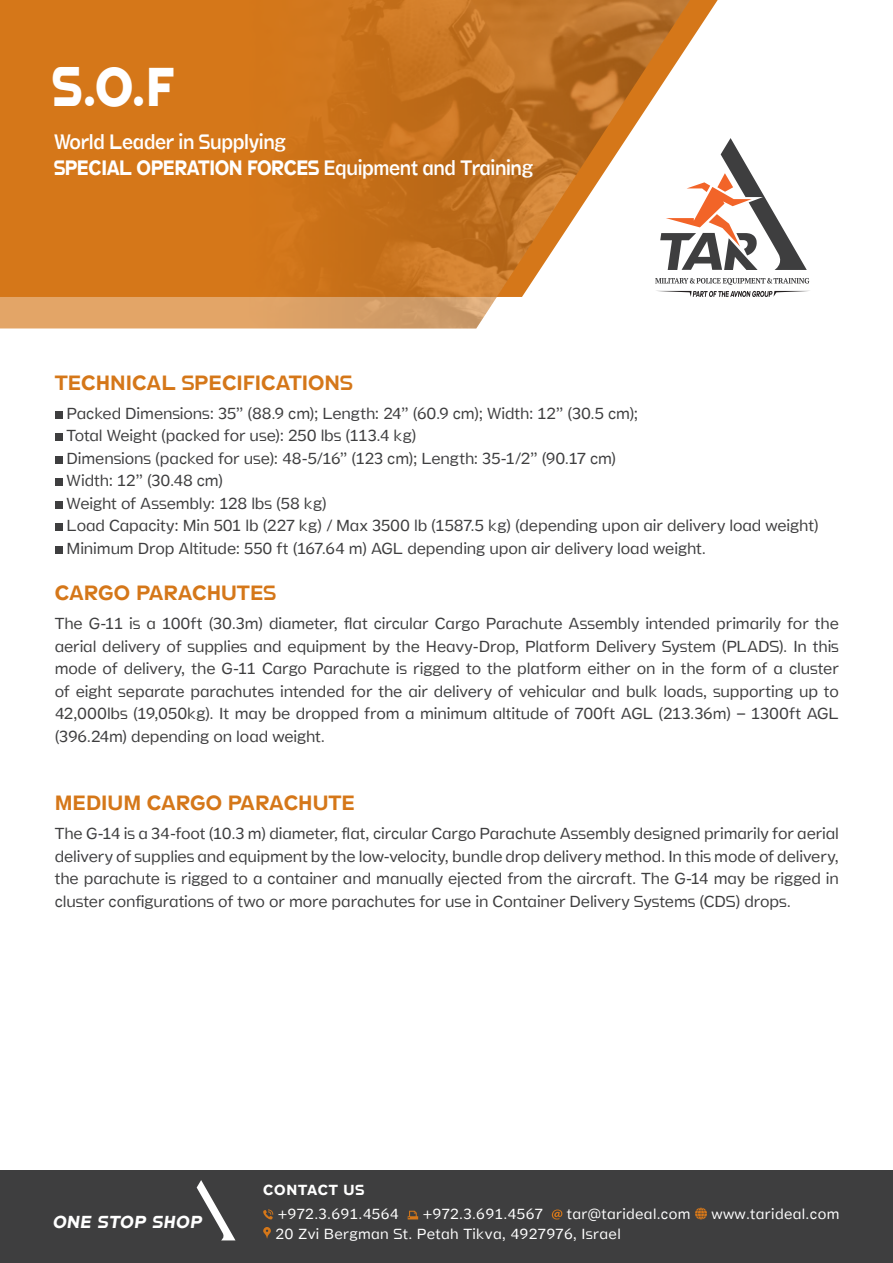
<style>
.page{position:relative;width:893px;height:1263px;background:#fff}
.page>*{position:absolute;margin:0;border:0;box-sizing:border-box;transform-origin:0 0}
.t1{font:800 55.5px "Stamen";color:#fff;scale:.9 1}
.t2{font:300 21.15px/25.5px "Stamen";letter-spacing:-.02em;color:#fff;scale:.89 1}
.t3{font:21px "Stamen";color:#d57719}
.t4{font:italic 700 17.7px "Stamen";letter-spacing:.05em;color:#fff}
.t5{font:200 16.2px/22.5px "Stamen";letter-spacing:-.01em;color:#3e3e3f;text-align:justify}
.t6{font:200 14.85px/19.5px "Stamen";letter-spacing:.02em;color:#fff}
.t7{font:700 14.85px "Stamen";letter-spacing:.05em;color:#fff}
.s1{font-weight:700}
</style>
<div class="page">
<div style="left:0;top:1170px;width:893px;height:93px;background:#3e3e3f"></div>
<svg style="left:263px;top:1209px;width:10px;height:10px"></svg>
<svg style="left:408px;top:1211px;width:10px;height:8px"></svg>
<svg style="left:552px;top:1209px;width:10px;height:10px"></svg>
<svg style="left:695px;top:1208px;width:12px;height:11px"></svg>
<svg style="left:263px;top:1227px;width:8px;height:12px"></svg>
<svg style="left:197px;top:1180px;width:38px;height:60px"></svg>
<svg style="left:0;top:0;width:698px;height:328px;background:#d67c22"></svg>
<img style="left:247px;top:0;width:446px;height:328px">
<svg style="left:655px;top:278px;width:154px;height:7px"></svg>
<svg style="left:660px;top:138px;width:147px;height:132px"></svg>
<svg style="left:655px;top:291px;width:153px;height:6px"></svg>
<div style="left:55px;top:411px;width:8px;height:8px;background:#3e3e3f"></div>
<div style="left:55px;top:433px;width:8px;height:8px;background:#3e3e3f"></div>
<div style="left:55px;top:456px;width:8px;height:8px;background:#3e3e3f"></div>
<div style="left:55px;top:478px;width:8px;height:8px;background:#3e3e3f"></div>
<div style="left:55px;top:501px;width:8px;height:8px;background:#3e3e3f"></div>
<div style="left:55px;top:523px;width:8px;height:8px;background:#3e3e3f"></div>
<div style="left:55px;top:546px;width:8px;height:8px;background:#3e3e3f"></div>
<h1 class="t1" style="left:53px;top:43px;width:137px">O.S F.</h1>
<h2 class="t2" style="left:54px;top:129px;width:540px">World Leader in Supplying<br><span class="s1">SPECIAL OPERATION FORCES</span> Equipment and Training</h2>
<p class="t3" style="left:55px;top:366px;width:300px">TECHNICAL SPECIFICATIONS</p>
<p class="t5" style="left:67px;top:402px;width:754px;text-align:left">Packed Dimensions: 35” (88.9 cm); Length: 24” (60.9 cm); Width: 12” (30.5 cm ;(<br>Total Weight (packed for use :) 250 lbs (113.4 kg(<br>Dimensions (packed for use :) 48-5/16” (123 cm); Length: 35-1/2” (90.17 cm(<br>Width: 12” (30.48 cm(<br>Weight of Assembly: 128 lbs (58 kg(<br>Load Capacity: Min 501 lb (227 kg /) Max 3500 lb (1587.5 kg) (depending upon air delivery load weight( Minimum Drop Altitude: 550 ft (167.64 m) AGL depending upon air delivery load weight.</p>
<p class="t3" style="left:55px;top:577px;width:223px">CARGO PARACHUTES</p>
<p class="t5" style="left:55px;top:613px;width:786px">The G-11 is a 100ft (30.3m) diameter, flat circular Cargo Parachute Assembly intended primarily for the aerial delivery of supplies and equipment by the Heavy-Drop, Platform Delivery System (PLADS .) In this mode of delivery, the G-11 Cargo Parachute is rigged to the platform either on in the form of a cluster of eight separate parachutes intended for the air delivery of vehicular and bulk loads, supporting up to 42,000lbs (19,050kg .) It may be dropped from a minimum altitude of 700ft AGL (213.36m) – 1300ft AGL (396.24m) depending on load weight.</p>
<p class="t3" style="left:55px;top:787px;width:302px">MEDIUM CARGO PARACHUTE</p>
<p class="t5" style="left:55px;top:823px;width:786px">The G-14 is a 34-foot (10.3 m) diameter, flat, circular Cargo Parachute Assembly designed primarily for aerial delivery of supplies and equipment by the low-velocity, bundle drop delivery method In. this mode of delivery, the parachute is rigged to a container and manually ejected from the aircraft. The G-14 may be rigged in cluster configurations of two or more parachutes for use in Container Delivery Systems (CDS) drops.</p>
<p class="t4" style="left:53px;top:1210px;width:150px">ONE STOP SHOP</p>
<p class="t7" style="left:263px;top:1178px;width:102px">CONTACT US</p>
<p class="t6" style="left:567px;top:1205px;width:125px">tar@tarideal.com</p>
<p class="t6" style="left:275px;top:1205px;width:347px">+972.3.691.4564<br>20 Zvi Bergman St. Petah Tikva, 4927976, Israel</p>
<p class="t6" style="left:423px;top:1205px;width:122px">+972.3.691.4567</p>
<p class="t6" style="left:711px;top:1205px;width:129px">www.tarideal.com</p>
</div>
